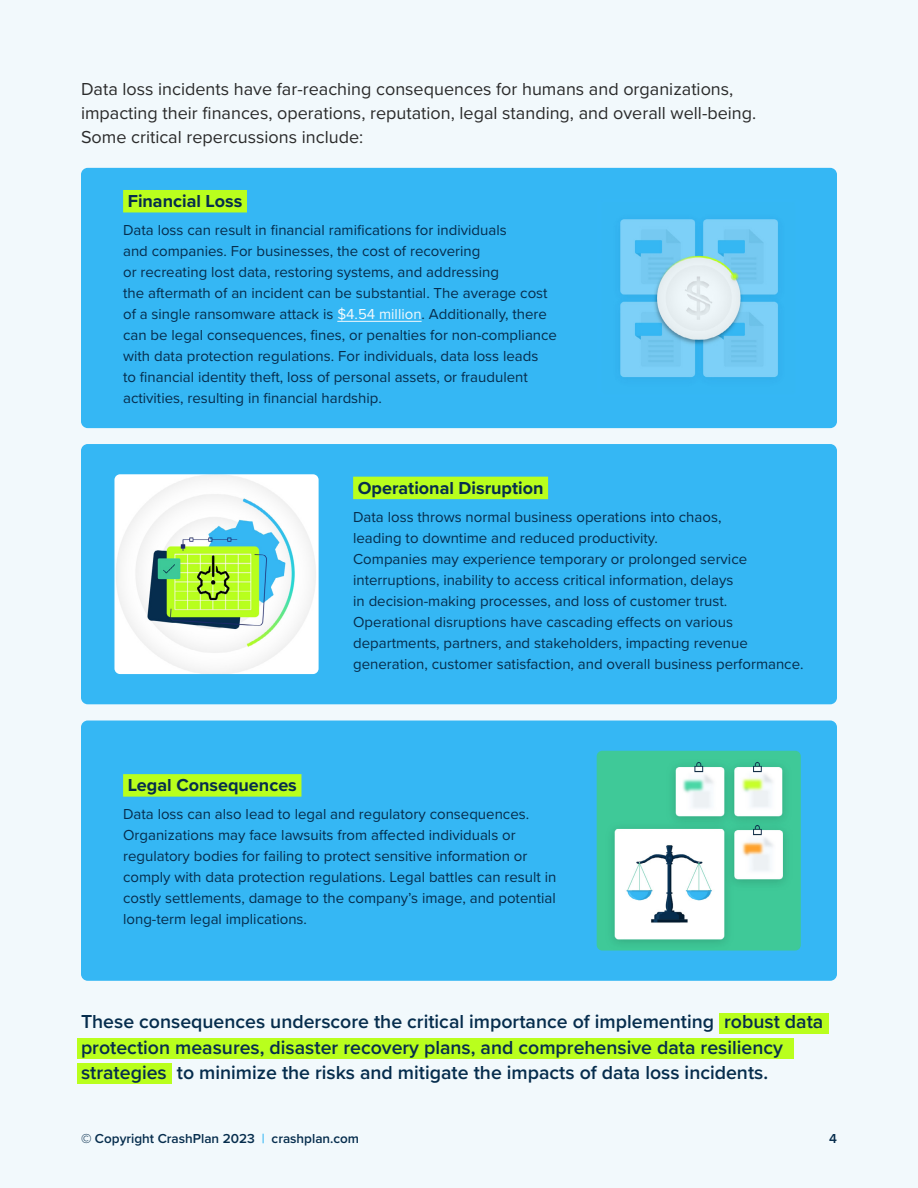
<style>
.page{position:relative;width:918px;height:1188px;background:#f2f9fc}
.page>*{position:absolute;margin:0;border:0;box-sizing:border-box;transform-origin:0 0}
.t1{font:600 19.5px/25.5px "Proxima Nova";color:#062d4d}
.t2{font:18px/24px "Proxima Nova";color:#2b2b2b}
.t3{font:700 18px "Proxima Nova";color:#062d4d}
.t4{font:15px/21px "Proxima Nova";color:#062d4d}
.t5{font:600 13.5px "Proxima Nova";color:#062d4d}
.s1{color:#f2f9fc}
.s2{color:#35b7f4}
</style>
<div class="page">
<div style="left:719px;top:1013px;width:109px;height:21px;background:#b9ff1d"></div>
<div style="left:77px;top:1038px;width:717px;height:21px;background:#b9ff1d"></div>
<div style="left:77px;top:1063px;width:95px;height:21px;background:#b9ff1d"></div>
<div style="left:81px;top:168px;width:756px;height:260px;background:#35b7f4;border-radius:7px"></div>
<div style="left:81px;top:721px;width:756px;height:260px;background:#35b7f4;border-radius:7px"></div>
<div style="left:81px;top:444px;width:756px;height:260px;background:#35b7f4;border-radius:7px"></div>
<div style="left:123px;top:190px;width:124px;height:22px;background:#b9ff1d"></div>
<hr style="left:337px;top:321px;width:85px;height:1px;background:#f2f9fc">
<div style="left:123px;top:774px;width:178px;height:23px;background:#b9ff1d"></div>
<div style="left:353px;top:477px;width:195px;height:22px;background:#b9ff1d"></div>
<img style="left:620px;top:219px;width:158px;height:158px">
<img style="left:114px;top:474px;width:205px;height:200px">
<img style="left:597px;top:751px;width:204px;height:200px">
<p class="t2" style="left:81px;top:76px;width:677px">Data loss incidents have far-reaching consequences for humans and organizations, impacting their finances, operations, reputation, legal standing, and overall well-being.<br>Some critical repercussions include:</p>
<p class="t3" style="left:128px;top:188px;width:116px">Financial Loss</p>
<p class="t4" style="left:123px;top:219px;width:435px">Data loss can result in financial ramifications for individuals<br>and companies. For businesses, the cost of recovering<br>or recreating lost data, restoring systems, and addressing<br>the aftermath of an incident can be substantial. The average cost of a single ransomware attack is <span class="s1">$4.54 million</span>. Additionally, there can be legal consequences, fines, or penalties for non-compliance with data protection regulations. For individuals, data loss leads<br>to financial identity theft, loss of personal assets, or fraudulent activities, resulting in financial hardship.</p>
<p class="t3" style="left:358px;top:474px;width:187px">Operational Disruption</p>
<p class="t4" style="left:353px;top:506px;width:452px">Data loss throws normal business operations into chaos,<br>leading to downtime and reduced productivity.<br>Companies may experience temporary or prolonged service interruptions, inability to access critical information, delays<br>in decision-making processes, and loss of customer trust.<br>Operational disruptions have cascading effects on various departments, partners, and stakeholders, impacting revenue generation, customer satisfaction, and overall business performance.</p>
<p class="t3" style="left:128px;top:772px;width:171px">Legal Consequences</p>
<p class="t4" style="left:123px;top:803px;width:435px">Data loss can also lead to legal and regulatory consequences.<br>Organizations may face lawsuits from affected individuals or regulatory bodies for failing to protect sensitive information or comply with data protection regulations. Legal battles can result in costly settlements, damage to the company’s image, and potential long-term legal implications.</p>
<p class="t1" style="left:81px;top:1008px;width:744px">These consequences underscore the critical importance of implementing robust data protection measures, disaster recovery plans, and comprehensive data resiliency strategies to minimize the risks and mitigate the impacts of data loss incidents.</p>
<p class="t5" style="left:81px;top:1128px;width:280px">© Copyright CrashPlan 2023 <span class="s2">|</span> crashplan.com</p>
<p class="t5" style="left:829px;top:1128px;width:9px">4</p>
</div>
